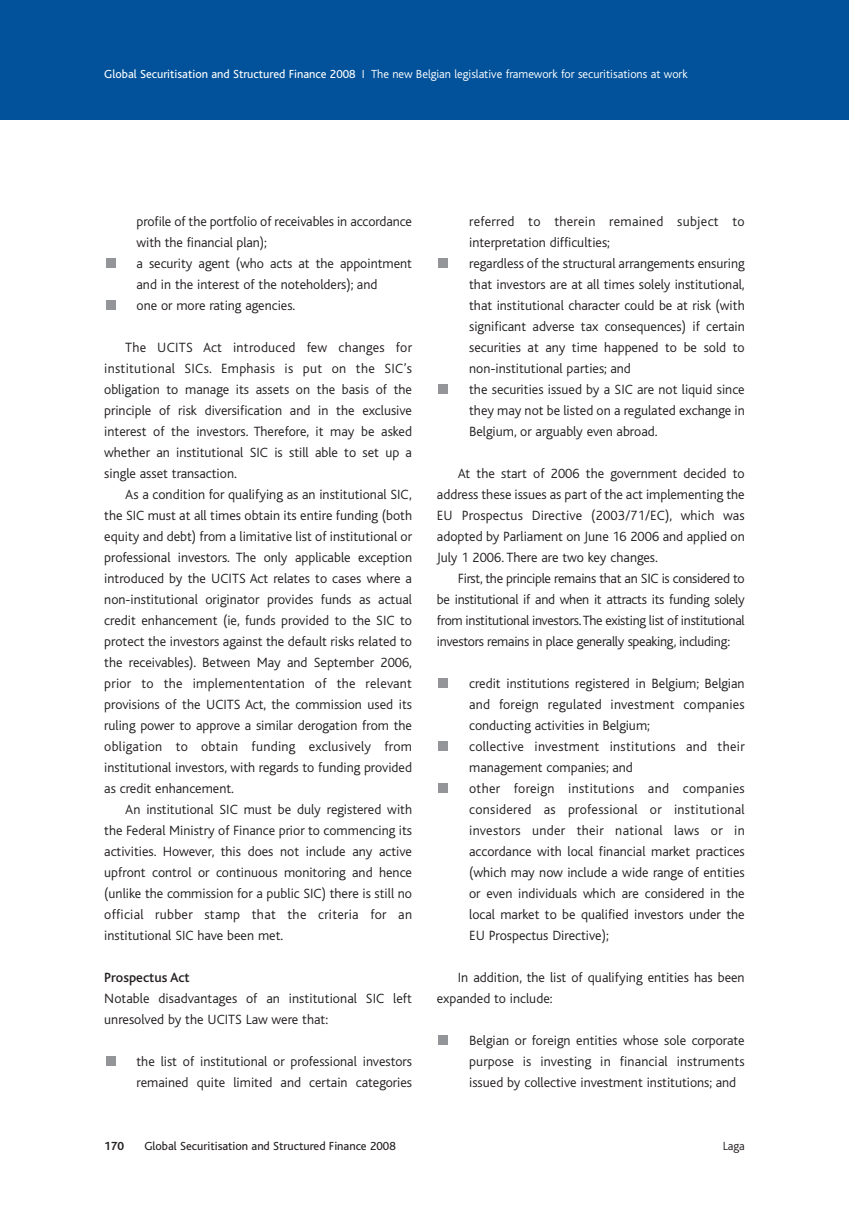
<style>
.page{position:relative;width:849px;height:1221px;background:#fff}
.page>*{position:absolute;margin:0;border:0;box-sizing:border-box;transform-origin:0 0}
.t1{font:300 14px/21px "Bliss";color:#231f20}
.t2{font:500 14px "Bliss";color:#231f20}
.t3{font:300 12.25px "Bliss";color:#fff}
.t4{font:12.25px "Bliss";color:#231f20}
.t5{font:300 12.25px "Bliss";color:#231f20}
.t6{font:700 12.25px "Bliss";color:#231f20}
.s1{font-weight:400}
</style>
<div class="page">
<div style="left:0;top:1px;width:848px;height:118px;background:#01529a"></div>
<div style="left:438px;top:1035px;width:10px;height:9px;background:#939598"></div>
<div style="left:438px;top:783px;width:10px;height:9px;background:#939598"></div>
<div style="left:438px;top:741px;width:10px;height:9px;background:#939598"></div>
<div style="left:438px;top:678px;width:10px;height:9px;background:#939598"></div>
<div style="left:438px;top:384px;width:10px;height:9px;background:#939598"></div>
<div style="left:438px;top:258px;width:10px;height:9px;background:#939598"></div>
<div style="left:106px;top:1056px;width:9px;height:9px;background:#939598"></div>
<div style="left:106px;top:300px;width:9px;height:9px;background:#939598"></div>
<div style="left:106px;top:258px;width:9px;height:9px;background:#939598"></div>
<p class="t3" style="left:104px;top:69px;width:584px"><span class="s1">Global Securitisation and Structured Finance 2008</span> I The new Belgian legislative framework for securitisations at work</p>
<p class="t1" style="left:136px;top:211px;width:277px">profile of the portfolio of receivables in accordance with the financial plan);<br>a security agent (who acts at the appointment and in the interest of the noteholders); and<br>one or more rating agencies.</p>
<p class="t1" style="left:104px;top:337px;width:309px;text-align:justify;text-indent:21px">The UCITS Act introduced few changes for institutional SICs. Emphasis is put on the SIC’s obligation to manage its assets on the basis of the principle of risk diversification and in the exclusive interest of the investors. Therefore, it may be asked whether an institutional SIC is still able to set up a single asset transaction.</p>
<p class="t1" style="left:104px;top:484px;width:309px;text-align:justify;text-indent:21px">As a condition for qualifying as an institutional SIC, the SIC must at all times obtain its entire funding (both equity and debt) from a limitative list of institutional or professional investors. The only applicable exception introduced by the UCITS Act relates to cases where a non-institutional originator provides funds as actual credit enhancement (ie, funds provided to the SIC to protect the investors against the default risks related to the receivables). Between May and September 2006, prior to the implemententation of the relevant provisions of the UCITS Act, the commission used its ruling power to approve a similar derogation from the obligation to obtain funding exclusively from institutional investors, with regards to funding provided as credit enhancement.</p>
<p class="t1" style="left:104px;top:799px;width:309px;text-align:justify;text-indent:21px">An institutional SIC must be duly registered with the Federal Ministry of Finance prior to commencing its activities. However, this does not include any active upfront control or continuous monitoring and hence (unlike the commission for a public SIC) there is still no official rubber stamp that the criteria for an institutional SIC have been met.</p>
<p class="t2" style="left:104px;top:972px;width:87px">Prospectus Act</p>
<p class="t1" style="left:104px;top:988px;width:309px">Notable disadvantages of an institutional SIC left unresolved by the UCITS Law were that:</p>
<p class="t1" style="left:136px;top:1051px;width:277px">the list of institutional or professional investors remained quite limited and certain categories</p>
<p class="t1" style="left:469px;top:211px;width:277px">referred to therein remained subject to interpretation difficulties;<br>regardless of the structural arrangements ensuring that investors are at all times solely institutional, that institutional character could be at risk (with significant adverse tax consequences) if certain securities at any time happened to be sold to non-institutional parties; and<br>the securities issued by a SIC are not liquid since they may not be listed on a regulated exchange in Belgium, or arguably even abroad.</p>
<p class="t1" style="left:437px;top:463px;width:309px;text-align:justify;text-indent:21px">At the start of 2006 the government decided to address these issues as part of the act implementing the EU Prospectus Directive (2003/71/EC), which was adopted by Parliament on June 16 2006 and applied on July 1 2006. There are two key changes.</p>
<p class="t1" style="left:437px;top:568px;width:309px;text-align:justify;text-indent:21px">First, the principle remains that an SIC is considered to be institutional if and when it attracts its funding solely from institutional investors.The existing list of institutional investors remains in place generally speaking, including:</p>
<p class="t1" style="left:469px;top:673px;width:277px">credit institutions registered in Belgium; Belgian and foreign regulated investment companies conducting activities in Belgium;<br>collective investment institutions and their management companies; and<br>other foreign institutions and companies considered as professional or institutional investors under their national laws or in accordance with local financial market practices (which may now include a wide range of entities or even individuals which are considered in the local market to be qualified investors under the EU Prospectus Directive);</p>
<p class="t1" style="left:437px;top:967px;width:309px;text-indent:21px">In addition, the list of qualifying entities has been expanded to include:</p>
<p class="t1" style="left:469px;top:1030px;width:277px;text-align:justify">Belgian or foreign entities whose sole corporate purpose is investing in financial instruments issued by collective investment institutions; and</p>
<p class="t6" style="left:104px;top:1141px;width:21px">170</p>
<p class="t4" style="left:144px;top:1141px;width:253px">Global Securitisation and Structured Finance 2008</p>
<p class="t5" style="left:722px;top:1140px;width:24px">Laga</p>
</div>
